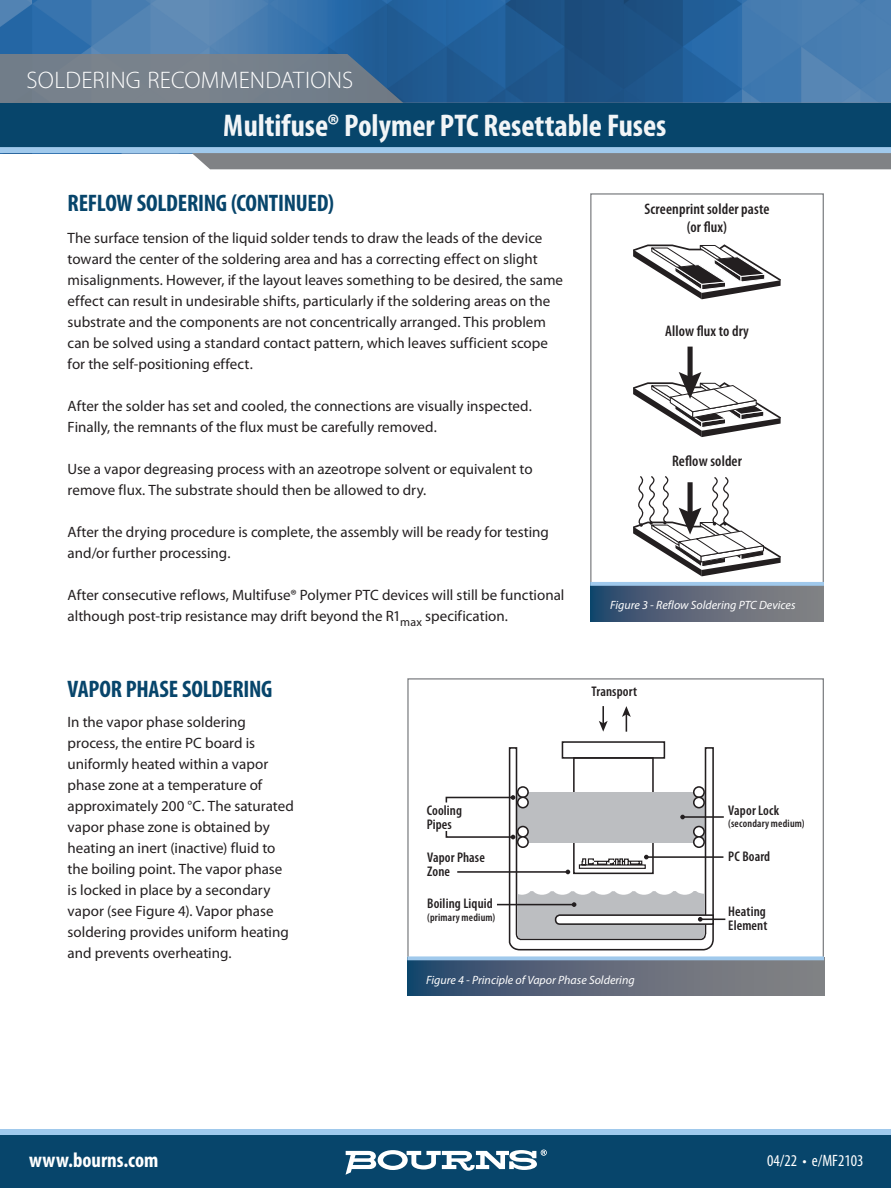
<style>
.page{position:relative;width:891px;height:1188px;background:#fff}
.page>*{position:absolute;margin:0;border:0;box-sizing:border-box;transform-origin:0 0}
.t1{font:700 condensed 31.5px "Myriad Pro";color:#fff}
.t2{font:700 condensed 24px "Myriad Pro";letter-spacing:-.01em;color:#07456b}
.t3{font:300 24px "Myriad Pro";letter-spacing:.01em;color:#fff}
.t4{font:700 condensed 21px "Myriad Pro";color:#fff}
.t5{font:condensed 16.5px "Myriad Pro";color:#fff}
.t6{font:600 condensed 15.3px/18.3px "Myriad Pro";letter-spacing:.01em;color:#231f20;text-align:center}
.t7{font:15px/21px "Myriad Pro";color:#231f20}
.t8{font:600 condensed 14.1px/14.1px "Myriad Pro";letter-spacing:.01em;color:#231f20}
.t9{font:italic 12px "Myriad Pro";color:#fff}
.t10{font:600 condensed 10.95px "Myriad Pro";letter-spacing:.02em;color:#231f20}
</style>
<div class="page">
<img style="left:0;top:0;width:891px;height:103px">
<svg style="left:0;top:54px;width:418px;height:49px;background:#6c7c8b"></svg>
<svg style="left:135px;top:153px;width:756px;height:16px;background:#8a8c8f"></svg>
<div style="left:0;top:103px;width:891px;height:45px;background:#07456b"></div>
<div style="left:0;top:147px;width:891px;height:6px;background:#a0c9ec"></div>
<div style="left:0;top:1130px;width:891px;height:7px;background:#a0c9ec"></div>
<div style="left:0;top:1135px;width:891px;height:53px;background:#07456b"></div>
<svg style="left:346px;top:1150px;width:201px;height:25px"></svg>
<div style="left:590px;top:193px;width:234px;height:428px;border:1px solid #808285"></div>
<svg style="left:407px;top:960px;width:417px;height:36px;background:#5d697b"></svg>
<svg style="left:590px;top:586px;width:234px;height:35px;background:#5d687a"></svg>
<svg style="left:407px;top:956px;width:417px;height:4px;background:#aaceed"></svg>
<svg style="left:590px;top:582px;width:234px;height:4px"></svg>
<svg style="left:508px;top:741px;width:206px;height:209px"></svg>
<div style="left:694px;top:787px;width:10px;height:10px;background:#fff;border-radius:50%"></div>
<div style="left:693px;top:786px;width:12px;height:12px;border:2px solid #231f20;border-radius:50%"></div>
<div style="left:694px;top:797px;width:10px;height:11px;background:#fff;border-radius:50%"></div>
<div style="left:693px;top:797px;width:12px;height:11px;border:2px solid #231f20;border-radius:50%"></div>
<div style="left:518px;top:787px;width:10px;height:10px;background:#fff;border-radius:50%"></div>
<div style="left:517px;top:786px;width:12px;height:12px;border:2px solid #231f20;border-radius:50%"></div>
<div style="left:518px;top:797px;width:10px;height:11px;background:#fff;border-radius:50%"></div>
<div style="left:517px;top:797px;width:12px;height:11px;border:2px solid #231f20;border-radius:50%"></div>
<svg style="left:445px;top:795px;width:70px;height:9px"></svg>
<svg style="left:445px;top:815px;width:280px;height:124px"></svg>
<svg style="left:599px;top:706px;width:9px;height:26px"></svg>
<svg style="left:622px;top:706px;width:9px;height:26px"></svg>
<svg style="left:633px;top:244px;width:148px;height:55px"></svg>
<div style="left:688px;top:349px;width:5px;height:32px;background:#231f20"></div>
<svg style="left:633px;top:372px;width:148px;height:65px"></svg>
<svg style="left:633px;top:476px;width:148px;height:100px"></svg>
<h2 class="t3" style="left:27px;top:67px;width:328px">SOLDERING RECOMMENDATIONS</h2>
<h1 class="t1" style="left:224px;top:109px;width:444px">Multifuse® Polymer PTC Resettable Fuses</h1>
<h2 class="t2" style="left:68px;top:190px;width:268px">REFLOW SOLDERING (CONTINUED)</h2>
<p class="t7" style="left:68px;top:228px;width:497px">The surface tension of the liquid solder tends to draw the leads of the device toward the center of the soldering area and has a correcting effect on slight misalignments. However, if the layout leaves something to be desired, the same effect can result in undesirable shifts, particularly if the soldering areas on the substrate and the components are not concentrically arranged. This problem can be solved using a standard contact pattern, which leaves sufficient scope for the self-positioning effect.</p>
<p class="t7" style="left:68px;top:396px;width:466px">After the solder has set and cooled, the connections are visually inspected.<br>Finally, the remnants of the flux must be carefully removed.</p>
<p class="t7" style="left:68px;top:459px;width:466px">Use a vapor degreasing process with an azeotrope solvent or equivalent to remove flux. The substrate should then be allowed to dry.</p>
<p class="t7" style="left:68px;top:522px;width:483px">After the drying procedure is complete, the assembly will be ready for testing and/or further processing.</p>
<p class="t7" style="left:68px;top:585px;width:498px">After consecutive reflows, Multifuse® Polymer PTC devices will still be functional although post-trip resistance may drift beyond the R1<sub>max</sub> specification.</p>
<h2 class="t2" style="left:68px;top:675px;width:206px">VAPOR PHASE SOLDERING</h2>
<p class="t7" style="left:68px;top:712px;width:228px">In the vapor phase soldering process, the entire PC board is uniformly heated within a vapor phase zone at a temperature of approximately 200 °C. The saturated vapor phase zone is obtained by heating an inert (inactive) fluid to the boiling point. The vapor phase is locked in place by a secondary vapor (see Figure 4). Vapor phase soldering provides uniform heating and prevents overheating.</p>
<p class="t8" style="left:427px;top:803px;width:37px">Cooling<br>Pipes</p>
<p class="t8" style="left:427px;top:850px;width:59px">Vapor Phase<br>Zone</p>
<p class="t8" style="left:427px;top:897px;width:67px">Boiling Liquid</p>
<p class="t10" style="left:427px;top:911px;width:70px">(primary medium)</p>
<p class="t6" style="left:644px;top:200px;width:127px">Screenprint solder paste (or flux)</p>
<p class="t6" style="left:665px;top:322px;width:85px">Allow flux to dry</p>
<p class="t6" style="left:672px;top:452px;width:71px">Reflow solder</p>
<p class="t9" style="left:610px;top:599px;width:187px">Figure 3 - Reflow Soldering PTC Devices</p>
<p class="t8" style="left:592px;top:685px;width:47px">Transport</p>
<p class="t8" style="left:728px;top:803px;width:52px">Vapor Lock</p>
<p class="t10" style="left:728px;top:817px;width:78px">(secondarymedium)</p>
<p class="t8" style="left:728px;top:849px;width:43px">PC Board</p>
<p class="t8" style="left:728px;top:905px;width:41px">Heating<br>Element</p>
<p class="t9" style="left:426px;top:973px;width:210px">Figure 4 - Principle of Vapor Phase Soldering</p>
<h3 class="t4" style="left:29px;top:1148px;width:131px">www.bourns.com</h3>
<p class="t5" style="left:767px;top:1152px;width:98px">04/22 • e/MF2103</p>
</div>
